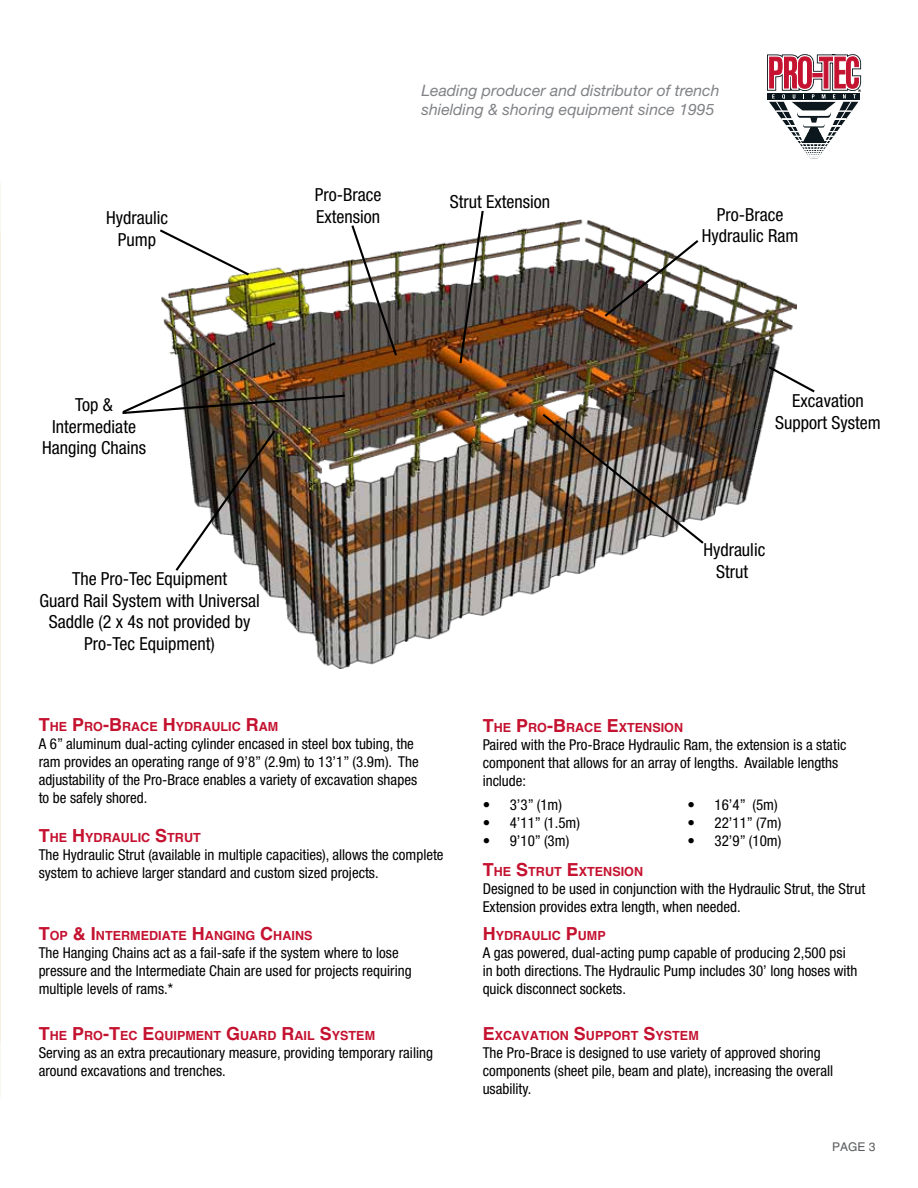
<style>
.page{position:relative;width:918px;height:1188px;background:#fff}
.page>*{position:absolute;margin:0;border:0;box-sizing:border-box;transform-origin:0 0}
.t1{font:condensed 18px/21.6px "Helvetica Neue";color:#000;text-align:center}
.t2{font:italic 15.75px/18.9px "Helvetica Neue";color:#808285}
.t3{font:condensed 15px/18px "Helvetica Neue";color:#000}
.t4{font:700 12.6px "Helvetica";color:#c41230}
.t5{font:12px "Helvetica";color:#58595b}
.s1{font-size:18px}
</style>
<div class="page">
<svg style="left:767px;top:54px;width:95px;height:105px"></svg>
<img style="left:184px;top:220px;width:613px;height:449px">
<img style="left:458px;top:210px;width:27px;height:156px">
<svg style="left:602px;top:238px;width:99px;height:81px"></svg>
<svg style="left:175px;top:428px;width:102px;height:145px"></svg>
<img style="left:540px;top:412px;width:166px;height:134px">
<svg style="left:766px;top:364px;width:49px;height:30px"></svg>
<img style="left:122px;top:223px;width:277px;height:192px">
<p class="t1" style="left:106px;top:207px;width:63px">Hydraulic<br>Pump</p>
<p class="t2" style="left:422px;top:80px;width:299px">Leading producer and distributor of trench shielding &amp; shoring equipment since 1995</p>
<p class="t1" style="left:315px;top:184px;width:68px;text-align:left">Pro-Brace<br>Extension</p>
<p class="t1" style="left:450px;top:191px;width:102px">Strut Extension</p>
<p class="t1" style="left:702px;top:204px;width:98px">Pro-Brace<br>Hydraulic Ram</p>
<p class="t1" style="left:42px;top:394px;width:105px">Top &amp;<br>Intermediate<br>Hanging Chains</p>
<p class="t1" style="left:40px;top:568px;width:222px">The Pro-Tec Equipment<br>Guard Rail System with Universal<br>Saddle (2 x 4s not provided by<br>Pro-Tec Equipment)</p>
<p class="t1" style="left:775px;top:390px;width:107px">Excavation<br>Support System</p>
<p class="t1" style="left:703px;top:539px;width:63px">Hydraulic<br>Strut</p>
<p class="t4" style="left:39px;top:719px;width:241px"><span class="s1">T</span>HE <span class="s1">P</span>RO<span class="s1">-B</span>RACE <span class="s1">H</span>YDRAULIC <span class="s1">R</span>AM</p>
<p class="t3" style="left:39px;top:735px;width:382px">A 6” aluminum dual-acting cylinder encased in steel box tubing, the ram provides an operating range of 9’8” (2.9m) to 13’1” (3.9m). The adjustability of the Pro-Brace enables a variety of excavation shapes to be safely shored.</p>
<p class="t4" style="left:39px;top:830px;width:163px"><span class="s1">T</span>HE <span class="s1">H</span>YDRAULIC <span class="s1">S</span>TRUT</p>
<p class="t3" style="left:39px;top:845px;width:406px">The Hydraulic Strut (available in multiple capacities), allows the complete system to achieve larger standard and custom sized projects.</p>
<p class="t4" style="left:39px;top:928px;width:274px"><span class="s1">T</span>OP <span class="s1">&amp; I</span> NTERMEDIATE <span class="s1">H</span>ANGING <span class="s1">C</span>HAINS</p>
<p class="t3" style="left:39px;top:944px;width:374px">The Hanging Chains act as a fail-safe if the system where to lose pressure and the Intermediate Chain are used for projects requiring multiple levels of rams.*</p>
<p class="t4" style="left:39px;top:1028px;width:338px"><span class="s1">T</span>HE <span class="s1">P</span>RO<span class="s1">-T</span>EC <span class="s1">E</span>QUIPMENT <span class="s1">G</span>UARD <span class="s1">R</span>AIL <span class="s1">S</span>YSTEM</p>
<p class="t3" style="left:39px;top:1044px;width:396px">Serving as an extra precautionary measure, providing temporary railing around excavations and trenches.</p>
<p class="t4" style="left:483px;top:720px;width:202px"><span class="s1">T</span>HE <span class="s1">P</span>RO<span class="s1">-B</span>RACE <span class="s1">E</span>XTENSION</p>
<p class="t3" style="left:483px;top:735px;width:365px">Paired with the Pro-Brace Hydraulic Ram, the extension is a static component that allows for an array of lengths. Available lengths include:</p>
<p class="t3" style="left:483px;top:796px;width:81px">• 3’3” (1m)</p>
<p class="t3" style="left:483px;top:814px;width:99px">• 4’11” (1.5m)</p>
<p class="t3" style="left:483px;top:832px;width:88px">• 9’10” (3m)</p>
<p class="t3" style="left:688px;top:796px;width:92px">• 16’4” (5m)</p>
<p class="t3" style="left:688px;top:814px;width:95px">• 22’11” (7m)</p>
<p class="t3" style="left:688px;top:832px;width:95px">• 32’9” (10m)</p>
<p class="t4" style="left:483px;top:864px;width:162px"><span class="s1">T</span>HE <span class="s1">S</span>TRUT <span class="s1">E</span>XTENSION</p>
<p class="t3" style="left:483px;top:879px;width:384px">Designed to be used in conjunction with the Hydraulic Strut, the Strut<br>Extension provides extra length, when needed.</p>
<p class="t4" style="left:483px;top:928px;width:123px"><span class="s1">H</span>YDRAULIC <span class="s1">P</span>UMP</p>
<p class="t3" style="left:483px;top:944px;width:376px">A gas powered, dual-acting pump capable of producing 2,500 psi in both directions. The Hydraulic Pump includes 30’ long hoses with quick disconnect sockets.</p>
<p class="t4" style="left:483px;top:1028px;width:218px"><span class="s1">E</span>XCAVATION <span class="s1">S</span>UPPORT <span class="s1">S</span>YSTEM</p>
<p class="t3" style="left:483px;top:1044px;width:352px">The Pro-Brace is designed to use variety of approved shoring components (sheet pile, beam and plate), increasing the overall usability.</p>
<p class="t5" style="left:832px;top:1139px;width:45px">PAGE 3</p>
</div>
